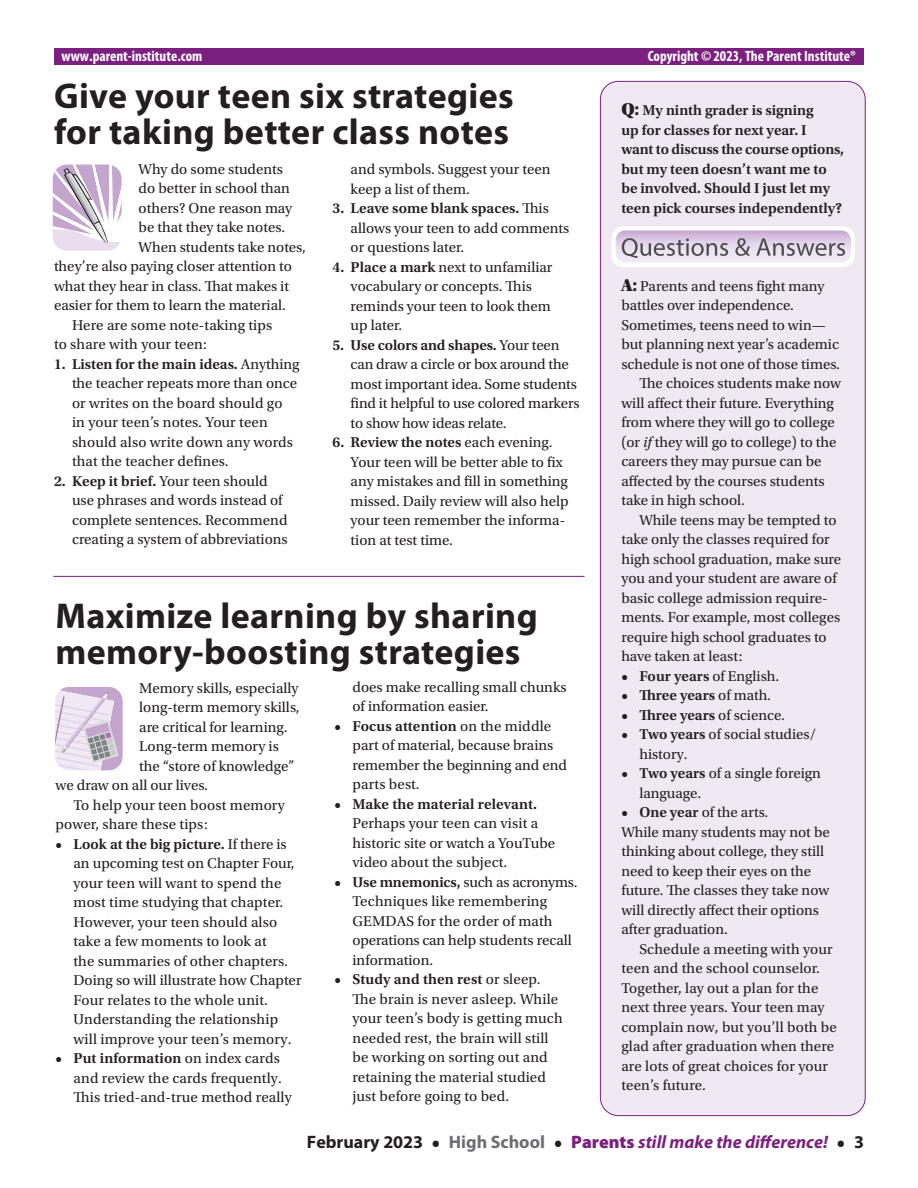
<style>
.page{position:relative;width:918px;height:1188px;background:#fff}
.page>*{position:absolute;margin:0;border:0;box-sizing:border-box;transform-origin:0 0}
.t1{font:700 36px/36px "Myriad Pro";letter-spacing:.01em;color:#231f20}
.t2{font:italic 700 18px "Myriad Pro";color:#7c2080}
.t3{font:700 18px "Myriad Pro";color:#231f20}
.t4{font:15px/19.5px "Utopia Std";color:#231f20}
.t5{font:600 15px/19.5px "Utopia Std";color:#231f20}
.t6{font:700 condensed 15px "Myriad Pro";color:#fff}
.s1{font-family:"Utopia Std Black Headline";font-weight:400;font-size:18px}
.s2{font-weight:600}
.s3{font-family:"Utopia Std Black Headline";font-size:18px}
.s4{font-style:italic}
.s5{font-weight:400}
.s6{font-family:"Utopia Std";font-style:normal;color:#231f20}
.s7{font-style:normal;color:#6c6d70}
.s8{font-weight:900;font-style:normal}
.s9{font-style:normal;color:#231f20}
</style>
<div class="page">
<div style="left:600px;top:81px;width:265px;height:1035px;background:#f0e9f4;border-radius:18px"></div>
<div style="left:54px;top:49px;width:810px;height:16px;background:#7c2080"></div>
<hr style="left:53px;top:576px;width:532px;height:1px;background:#7c2080">
<div style="left:612px;top:227px;width:242px;height:40px;background:#fff;border-radius:11px"></div>
<div style="left:612px;top:227px;width:243px;height:40px;border:1px solid #fff;border-radius:11px"></div>
<svg style="left:616px;top:230px;width:235px;height:32px;background:#ccbfd1"></svg>
<svg style="left:55px;top:687px;width:68px;height:84px;background:#d9ccdf"></svg>
<svg style="left:52px;top:164px;width:70px;height:87px"></svg>
<p class="t6" style="left:62px;top:46px;width:142px">www.parent-institute.com</p>
<p class="t6" style="left:648px;top:46px;width:210px">Copyright © 2023, The Parent Institute®</p>
<p class="t5" style="left:621px;top:101px;width:224px"><span class="s1">Q:</span> My ninth grader is signing<br>up for classes for next year. I<br>want to discuss the course options, but my teen doesn’t want me to be involved. Should I just let my teen pick courses independently?</p>
<h1 class="t1" style="left:54px;top:77px;width:461px">Give your teen six strategies for taking better class notes</h1>
<p class="t4" style="left:351px;top:160px;width:201px">and symbols. Suggest your teen keep a list of them.</p>
<p class="t4" style="left:351px;top:199px;width:220px;text-indent:-18px"><span class="s2">3. Leave some blank spaces.</span> This allows your teen to add comments or questions later.</p>
<p class="t4" style="left:351px;top:257px;width:203px;text-indent:-18px"><span class="s2">4. Place a mark</span> next to unfamiliar vocabulary or concepts. This reminds your teen to look them up later.</p>
<p class="t4" style="left:351px;top:335px;width:230px;text-indent:-18px"><span class="s2">5. Use colors and shapes.</span> Your teen can draw a circle or box around the most important idea. Some students find it helpful to use colored markers to show how ideas relate.</p>
<p class="t4" style="left:351px;top:433px;width:219px;text-indent:-18px"><span class="s2">6. Review the notes</span> each evening.<br>Your teen will be better able to fix any mistakes and fill in something missed. Daily review will also help your teen remember the informa&shy;tion at test time.</p>
<p class="t4" style="left:139px;top:159px;width:146px">Why do some students</p>
<p class="t4" style="left:139px;top:179px;width:153px">do better in school than</p>
<p class="t4" style="left:139px;top:198px;width:155px">others? One reason may</p>
<p class="t4" style="left:139px;top:218px;width:148px">be that they take notes.</p>
<p class="t4" style="left:139px;top:237px;width:169px">When students take notes,</p>
<p class="t4" style="left:54px;top:257px;width:240px">they’re also paying closer attention to</p>
<p class="t4" style="left:54px;top:276px;width:237px">what they hear in class. That makes it</p>
<p class="t4" style="left:54px;top:296px;width:234px">easier for them to learn the material.</p>
<p class="t4" style="left:72px;top:315px;width:202px">Here are some note-taking tips</p>
<p class="t4" style="left:54px;top:335px;width:154px">to share with your teen:</p>
<p class="t4" style="left:72px;top:354px;width:229px;text-indent:-18px"><span class="s2">1. Listen for the main ideas.</span> Anything the teacher repeats more than once or writes on the board should go<br>in your teen’s notes. Your teen should also write down any words that the teacher defines.</p>
<p class="t4" style="left:72px;top:471px;width:217px;text-indent:-18px"><span class="s2">2. Keep it brief.</span> Your teen should use phrases and words instead of complete sentences. Recommend creating a system of abbreviations</p>
<p class="t4" style="left:621px;top:277px;width:205px"><span class="s3">A:</span> Parents and teens fight many</p>
<p class="t4" style="left:621px;top:296px;width:174px">battles over independence.</p>
<p class="t4" style="left:621px;top:316px;width:206px">Sometimes, teens need to win—</p>
<p class="t4" style="left:621px;top:335px;width:219px">but planning next year’s academic</p>
<p class="t4" style="left:621px;top:355px;width:220px">schedule is not one of those times.</p>
<p class="t4" style="left:639px;top:374px;width:203px">The choices students make now</p>
<p class="t4" style="left:621px;top:394px;width:214px">will affect their future. Everything</p>
<p class="t4" style="left:621px;top:413px;width:215px">from where they will go to college</p>
<p class="t4" style="left:621px;top:433px;width:217px">(or <span class="s4">if</span> they will go to college) to the</p>
<p class="t4" style="left:621px;top:452px;width:202px">careers they may pursue can be</p>
<p class="t4" style="left:621px;top:472px;width:205px">affected by the courses students</p>
<p class="t4" style="left:621px;top:491px;width:125px">take in high school.</p>
<p class="t4" style="left:639px;top:511px;width:199px">While teens may be tempted to</p>
<p class="t4" style="left:621px;top:530px;width:210px">take only the classes required for</p>
<p class="t4" style="left:621px;top:550px;width:221px">high school graduation, make sure</p>
<p class="t4" style="left:621px;top:569px;width:217px">you and your student are aware of</p>
<p class="t4" style="left:621px;top:589px;width:208px">basic college admission require-</p>
<p class="t4" style="left:621px;top:608px;width:220px">ments. For example, most colleges</p>
<p class="t4" style="left:621px;top:628px;width:207px">require high school graduates to</p>
<p class="t4" style="left:621px;top:647px;width:123px">have taken at least:</p>
<p class="t5" style="left:621px;top:667px;width:159px">• Four years <span class="s5">of English.</span></p>
<p class="t5" style="left:621px;top:686px;width:151px">• Three years <span class="s5">of math.</span></p>
<p class="t5" style="left:621px;top:706px;width:165px">• Three years <span class="s5">of science.</span></p>
<p class="t4" style="left:639px;top:725px;width:178px;text-indent:-18px"><span class="s2">• Two years</span> of social studies/ history.</p>
<p class="t4" style="left:639px;top:764px;width:183px;text-indent:-18px"><span class="s2">• Two years</span> of a single foreign language.</p>
<p class="t4" style="left:621px;top:803px;width:210px"><span class="s2">• One year</span> of the arts.<br>While many students may not be thinking about college, they still need to keep their eyes on the future. The classes they take now will directly affect their options after graduation.</p>
<p class="t4" style="left:621px;top:940px;width:217px;text-indent:18px">Schedule a meeting with your teen and the school counselor.<br>Together, lay out a plan for the next three years. Your teen may complain now, but you’ll both be glad after graduation when there are lots of great choices for your teen’s future.</p>
<h1 class="t1" style="left:56px;top:597px;width:484px">Maximize learning by sharing memory-boosting strategies</h1>
<p class="t4" style="left:352px;top:678px;width:216px">does make recalling small chunks of information easier.</p>
<p class="t4" style="left:352px;top:717px;width:216px;text-indent:-18px"><span class="s2">• Focus attention</span> on the middle part of material, because brains remember the beginning and end parts best.</p>
<p class="t5" style="left:334px;top:794px;width:204px">• Make the material relevant.</p>
<p class="t4" style="left:352px;top:814px;width:204px">Perhaps your teen can visit a historic site or watch a YouTube video about the subject.</p>
<p class="t4" style="left:352px;top:873px;width:226px;text-indent:-18px"><span class="s2">• Use mnemonics,</span> such as acronyms.<br>Techniques like remembering<br>GEMDAS for the order of math operations can help students recall information.</p>
<p class="t4" style="left:352px;top:970px;width:212px;text-indent:-18px"><span class="s2">• Study and then rest</span> or sleep.<br>The brain is never asleep. While your teen’s body is getting much needed rest, the brain will still be working on sorting out and retaining the material studied just before going to bed.</p>
<p class="t3" style="left:307px;top:1130px;width:118px">February 2023</p>
<p class="t4" style="left:139px;top:678px;width:161px">Memory skills, especially</p>
<p class="t4" style="left:139px;top:698px;width:162px">long-term memory skills,</p>
<p class="t4" style="left:139px;top:717px;width:150px">are critical for learning.</p>
<p class="t4" style="left:139px;top:737px;width:141px">Long-term memory is</p>
<p class="t4" style="left:139px;top:756px;width:157px">the “store of knowledge”</p>
<p class="t4" style="left:56px;top:776px;width:154px">we draw on all our lives.</p>
<p class="t4" style="left:74px;top:795px;width:213px">To help your teen boost memory</p>
<p class="t4" style="left:56px;top:815px;width:154px">power, share these tips:</p>
<p class="t4" style="left:74px;top:834px;width:230px;text-indent:-18px"><span class="s2">• Look at the big picture.</span> If there is an upcoming test on Chapter Four, your teen will want to spend the most time studying that chapter.<br>However, your teen should also take a few moments to look at<br>the summaries of other chapters.<br>Doing so will illustrate how Chapter<br>Four relates to the whole unit.<br>Understanding the relationship will improve your teen’s memory.</p>
<p class="t4" style="left:74px;top:1049px;width:220px;text-indent:-18px"><span class="s2">• Put information</span> on index cards and review the cards frequently.<br>This tried-and-true method really</p>
<p class="t2" style="left:432px;top:1130px;width:434px"><span class="s6">•</span> <span class="s7">High School</span> <span class="s6">•</span> <span class="s8">Parents</span> still make the difference! <span class="s6">•</span> <span class="s9">3</span></p>
</div>
